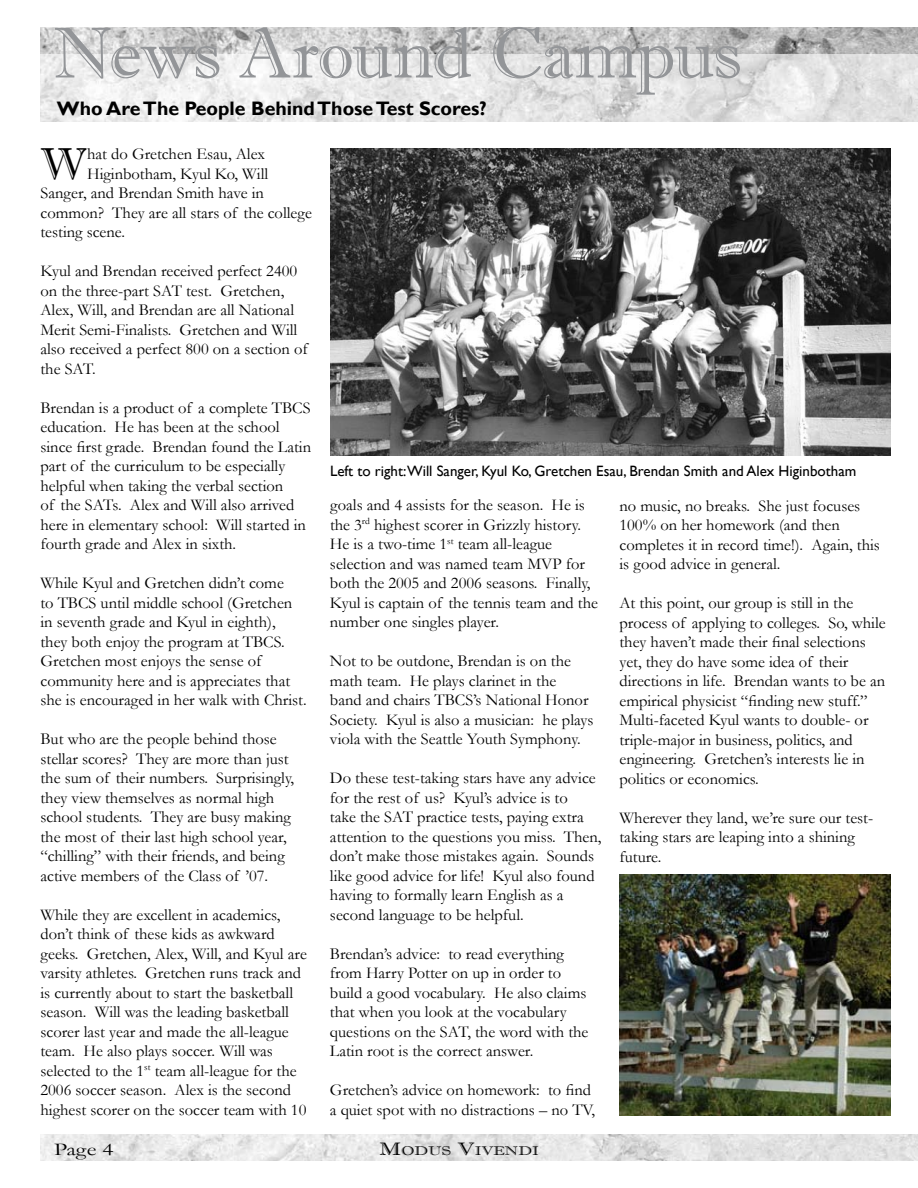
<style>
.page{position:relative;width:918px;height:1188px;background:#fff}
.page>*{position:absolute;margin:0;border:0;box-sizing:border-box;transform-origin:0 0}
.t1{font:72px "Imprint MT Shadow";letter-spacing:-.015em;color:#939598}
.t2{font:44.85px "Imprint MT Shadow";color:#000}
.t3{font:700 19.5px "Gill Sans";color:#000}
.t4{font:18px "Garamond";color:#000;scale:1.3 1}
.t5{font:16.5px/19.5px "Garamond";color:#000}
.t6{font:15px "Gill Sans";color:#000}
.t7{font:12.6px "Imprint MT Shadow";color:#000;scale:1.3 1}
.s1{font-size:18px}
</style>
<div class="page">
<img style="left:40px;top:27px;width:878px;height:27px">
<img style="left:40px;top:54px;width:878px;height:68px">
<img style="left:40px;top:1134px;width:878px;height:27px">
<img style="left:620px;top:874px;width:271px;height:241px">
<img style="left:330px;top:148px;width:561px;height:307px">
<h1 class="t1" style="left:54px;top:11px;width:689px">News Around Campus</h1>
<p class="t3" style="left:57px;top:97px;width:431px">Who Are The People Behind Those Test Scores?</p>
<h2 class="t2" style="left:40px;top:137px;width:48px">W</h2>
<p class="t5" style="left:87px;top:144px;width:180px">hat do Gretchen Esau, Alex</p>
<p class="t5" style="left:87px;top:163px;width:183px">Higinbotham, Kyul Ko, Will</p>
<p class="t5" style="left:40px;top:183px;width:225px">Sanger, and Brendan Smith have in</p>
<p class="t5" style="left:40px;top:202px;width:273px">common? They are all stars of the college</p>
<p class="t5" style="left:40px;top:222px;width:86px">testing scene.</p>
<p class="t5" style="left:40px;top:261px;width:269px">Kyul and Brendan received perfect 2400 on the three-part SAT test. Gretchen, Alex, Will, and Brendan are all National Merit Semi-Finalists. Gretchen and Will also received a perfect 800 on a section of the SAT.</p>
<p class="t5" style="left:40px;top:397px;width:272px">Brendan is a product of a complete TBCS education. He has been at the school since first grade. Brendan found the Latin part of the curriculum to be especially helpful when taking the verbal section<br>of the SATs. Alex and Will also arrived here in elementary school: Will started in fourth grade and Alex in sixth.</p>
<p class="t5" style="left:40px;top:573px;width:268px">While Kyul and Gretchen didn’t come<br>to TBCS until middle school (Gretchen in seventh grade and Kyul in eighth), they both enjoy the program at TBCS.<br>Gretchen most enjoys the sense of community here and is appreciates that she is encouraged in her walk with Christ.</p>
<p class="t5" style="left:40px;top:729px;width:255px">But who are the people behind those stellar scores? They are more than just the sum of their numbers. Surprisingly, they view themselves as normal high school students. They are busy making the most of their last high school year, “chilling” with their friends, and being active members of the Class of ’07.</p>
<p class="t5" style="left:40px;top:905px;width:268px">While they are excellent in academics, don’t think of these kids as awkward geeks. Gretchen, Alex, Will, and Kyul are varsity athletes. Gretchen runs track and is currently about to start the basketball season. Will was the leading basketball scorer last year and made the all-league team. He also plays soccer. Will was selected to the 1<sup>st</sup> team all-league for the 2006 soccer season. Alex is the second highest scorer on the soccer team with 10</p>
<p class="t6" style="left:330px;top:463px;width:528px">Left to right:Will Sanger, Kyul Ko, Gretchen Esau, Brendan Smith and Alex Higinbotham</p>
<p class="t5" style="left:330px;top:495px;width:269px">goals and 4 assists for the season. He is the 3<sup>rd</sup> highest scorer in Grizzly history.<br>He is a two-time 1<sup>st</sup> team all-league selection and was named team MVP for both the 2005 and 2006 seasons. Finally, Kyul is captain of the tennis team and the number one singles player.</p>
<p class="t5" style="left:330px;top:651px;width:265px">Not to be outdone, Brendan is on the math team. He plays clarinet in the<br>band and chairs TBCS’s National Honor Society. Kyul is also a musician: he plays viola with the Seattle Youth Symphony.</p>
<p class="t5" style="left:330px;top:768px;width:273px">Do these test-taking stars have any advice for the rest of us? Kyul’s advice is to<br>take the SAT practice tests, paying extra attention to the questions you miss. Then, don’t make those mistakes again. Sounds like good advice for life! Kyul also found having to formally learn English as a second language to be helpful.</p>
<p class="t5" style="left:330px;top:944px;width:260px">Brendan’s advice: to read everything from Harry Potter on up in order to build a good vocabulary. He also claims that when you look at the vocabulary questions on the SAT, the word with the Latin root is the correct answer.</p>
<p class="t5" style="left:330px;top:1080px;width:266px">Gretchen’s advice on homework: to find a quiet spot with no distractions – no TV,</p>
<p class="t5" style="left:619px;top:495px;width:262px">no music, no breaks. She just focuses 100% on her homework (and then completes it in record time!). Again, this is good advice in general.</p>
<p class="t5" style="left:619px;top:593px;width:268px">At this point, our group is still in the process of applying to colleges. So, while they haven’t made their final selections yet, they do have some idea of their directions in life. Brendan wants to be an empirical physicist “finding new stuff.” Multi-faceted Kyul wants to double- or triple-major in business, politics, and engineering. Gretchen’s interests lie in politics or economics.</p>
<p class="t5" style="left:619px;top:807px;width:255px">Wherever they land, we’re sure our test&shy;taking stars are leaping into a shining future.</p>
<p class="t4" style="left:54px;top:1137px;width:47px">Page 4</p>
<p class="t7" style="left:379px;top:1143px;width:28px"><span class="s1">M</span>ODUS</p>
<p class="t7" style="left:457px;top:1143px;width:23px"><span class="s1">V</span>IVENDI</p>
</div>
